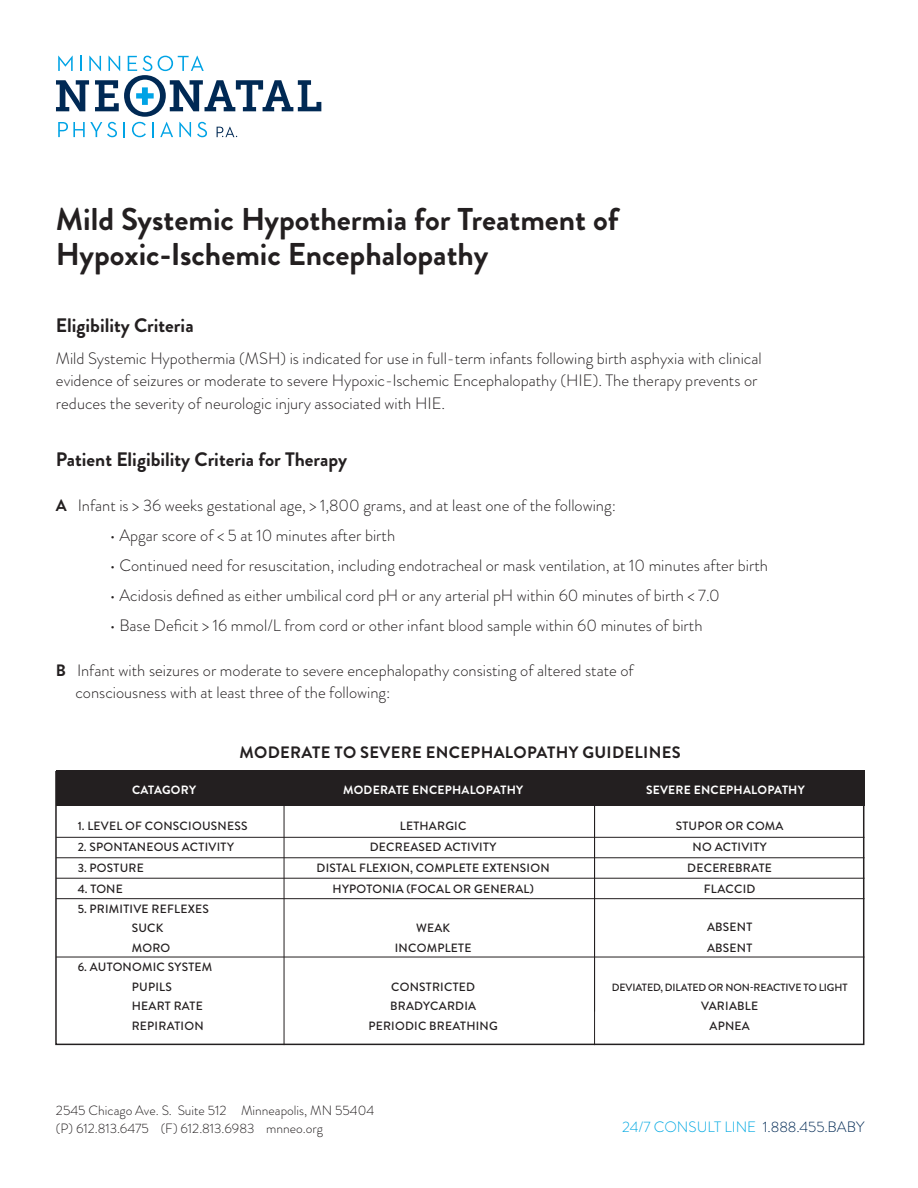
<style>
.page{position:relative;width:918px;height:1188px;background:#fff}
.page>*{position:absolute;margin:0;border:0;box-sizing:border-box;transform-origin:0 0}
.t1{font:700 31.5px/34.5px "Brandon Grotesque";color:#231f20}
.t2{font:700 19.5px "Brandon Grotesque";color:#231f20}
.t3{font:300 16.5px/22.5px "Brandon Grotesque";color:#231f20}
.t4{font:700 16.5px "Brandon Grotesque";letter-spacing:.02em;color:#231f20}
.t5{font:300 15px "Brandon Grotesque";color:#00a8e2}
.t6{font:300 13.5px "Brandon Grotesque";color:#231f20}
.t7{font:500 12px "Brandon Grotesque";letter-spacing:.02em;color:#231f20}
.t8{font:700 12px "Brandon Grotesque";letter-spacing:.02em;color:#fff}
.t9{font:500 10.5px "Brandon Grotesque";letter-spacing:-.01em;color:#231f20}
.s1{font-weight:700}
.s2{color:#002954}
</style>
<div class="page">
<svg style="left:56px;top:56px;width:265px;height:81px"></svg>
<div style="left:56px;top:771px;width:808px;height:35px;background:#231f20"></div>
<hr style="left:56px;top:837px;width:808px;height:1px;background:#231f20">
<hr style="left:56px;top:857px;width:808px;height:1px;background:#231f20">
<hr style="left:56px;top:878px;width:808px;height:1px;background:#231f20">
<hr style="left:56px;top:898px;width:808px;height:1px;background:#231f20">
<hr style="left:56px;top:957px;width:808px;height:1px;background:#231f20">
<hr style="left:284px;top:771px;width:1px;height:274px;background:#231f20">
<hr style="left:594px;top:806px;width:1px;height:239px;background:#231f20">
<p class="t1" style="left:56px;top:202px;width:564px">Mild Systemic Hypothermia for Treatment of<br>Hypoxic-Ischemic Encephalopathy</p>
<p class="t2" style="left:56px;top:312px;width:139px">Eligibility Criteria</p>
<p class="t3" style="left:56px;top:347px;width:707px">Mild Systemic Hypothermia (MSH) is indicated for use in full-term infants following birth asphyxia with clinical evidence of seizures or moderate to severe Hypoxic-Ischemic Encephalopathy (HIE). The therapy prevents or reduces the severity of neurologic injury associated with HIE.</p>
<p class="t2" style="left:56px;top:445px;width:293px">Patient Eligibility Criteria for Therapy</p>
<p class="t3" style="left:56px;top:494px;width:562px"><span class="s1">A</span> Infant is &gt; 36 weeks gestational age, &gt; 1,800 grams, and at least one of the following:</p>
<p class="t3" style="left:110px;top:524px;width:287px">• Apgar score of &lt; 5 at 10 minutes after birth</p>
<p class="t3" style="left:110px;top:554px;width:660px">• Continued need for resuscitation, including endotracheal or mask ventilation, at 10 minutes after birth</p>
<p class="t3" style="left:110px;top:584px;width:611px">• Acidosis defined as either umbilical cord pH or any arterial pH within 60 minutes of birth &lt; 7.0</p>
<p class="t3" style="left:110px;top:614px;width:594px">• Base Deficit &gt; 16 mmol/L from cord or other infant blood sample within 60 minutes of birth</p>
<p class="t3" style="left:75px;top:659px;width:560px;text-indent:-19px"><span class="s1">B</span> Infant with seizures or moderate to severe encephalopathy consisting of altered state of consciousness with at least three of the following:</p>
<p class="t4" style="left:239px;top:740px;width:443px">MODERATE TO SEVERE ENCEPHALOPATHY GUIDELINES</p>
<p class="t8" style="left:132px;top:781px;width:65px">CATAGORY</p>
<p class="t8" style="left:343px;top:781px;width:182px">MODERATE ENCEPHALOPATHY</p>
<p class="t8" style="left:646px;top:781px;width:160px">SEVERE ENCEPHALOPATHY</p>
<p class="t7" style="left:78px;top:818px;width:171px">1. LEVEL OF CONSCIOUSNESS</p>
<p class="t7" style="left:78px;top:839px;width:158px">2. SPONTANEOUS ACTIVITY</p>
<p class="t7" style="left:78px;top:860px;width:68px">3. POSTURE</p>
<p class="t7" style="left:78px;top:881px;width:47px">4. TONE</p>
<p class="t7" style="left:78px;top:900px;width:133px">5. PRIMITIVE REFLEXES</p>
<p class="t7" style="left:132px;top:920px;width:33px">SUCK</p>
<p class="t7" style="left:132px;top:939px;width:40px">MORO</p>
<p class="t7" style="left:78px;top:959px;width:136px">6. AUTONOMIC SYSTEM</p>
<p class="t7" style="left:132px;top:978px;width:42px">PUPILS</p>
<p class="t7" style="left:132px;top:998px;width:73px">HEART RATE</p>
<p class="t7" style="left:132px;top:1017px;width:73px">REPIRATION</p>
<p class="t7" style="left:400px;top:818px;width:68px">LETHARGIC</p>
<p class="t7" style="left:370px;top:839px;width:128px">DECREASED ACTIVITY</p>
<p class="t7" style="left:317px;top:860px;width:235px">DISTAL FLEXION, COMPLETE EXTENSION</p>
<p class="t7" style="left:333px;top:881px;width:203px">HYPOTONIA (FOCAL OR GENERAL)</p>
<p class="t7" style="left:416px;top:920px;width:36px">WEAK</p>
<p class="t7" style="left:395px;top:939px;width:78px">INCOMPLETE</p>
<p class="t7" style="left:391px;top:978px;width:85px">CONSTRICTED</p>
<p class="t7" style="left:390px;top:998px;width:88px">BRADYCARDIA</p>
<p class="t7" style="left:368px;top:1017px;width:131px">PERIODIC BREATHING</p>
<p class="t7" style="left:676px;top:818px;width:109px">STUPOR OR COMA</p>
<p class="t7" style="left:693px;top:839px;width:76px">NO ACTIVITY</p>
<p class="t7" style="left:687px;top:860px;width:86px">DECEREBRATE</p>
<p class="t7" style="left:704px;top:881px;width:53px">FLACCID</p>
<p class="t7" style="left:707px;top:918px;width:47px">ABSENT</p>
<p class="t7" style="left:707px;top:939px;width:47px">ABSENT</p>
<p class="t9" style="left:612px;top:980px;width:237px">DEVIATED, DILATED OR NON-REACTIVE TO LIGHT</p>
<p class="t7" style="left:701px;top:998px;width:59px">VARIABLE</p>
<p class="t7" style="left:709px;top:1017px;width:42px">APNEA</p>
<p class="t6" style="left:56px;top:1101px;width:320px">2545 Chicago Ave. S. Suite 512 Minneapolis, MN 55404</p>
<p class="t6" style="left:56px;top:1119px;width:269px">(P) 612.813.6475 (F) 612.813.6983 mnneo.org</p>
<p class="t5" style="left:622px;top:1117px;width:244px">24/7 CONSULT LINE <span class="s2">1.888.455.BABY</span></p>
</div>
